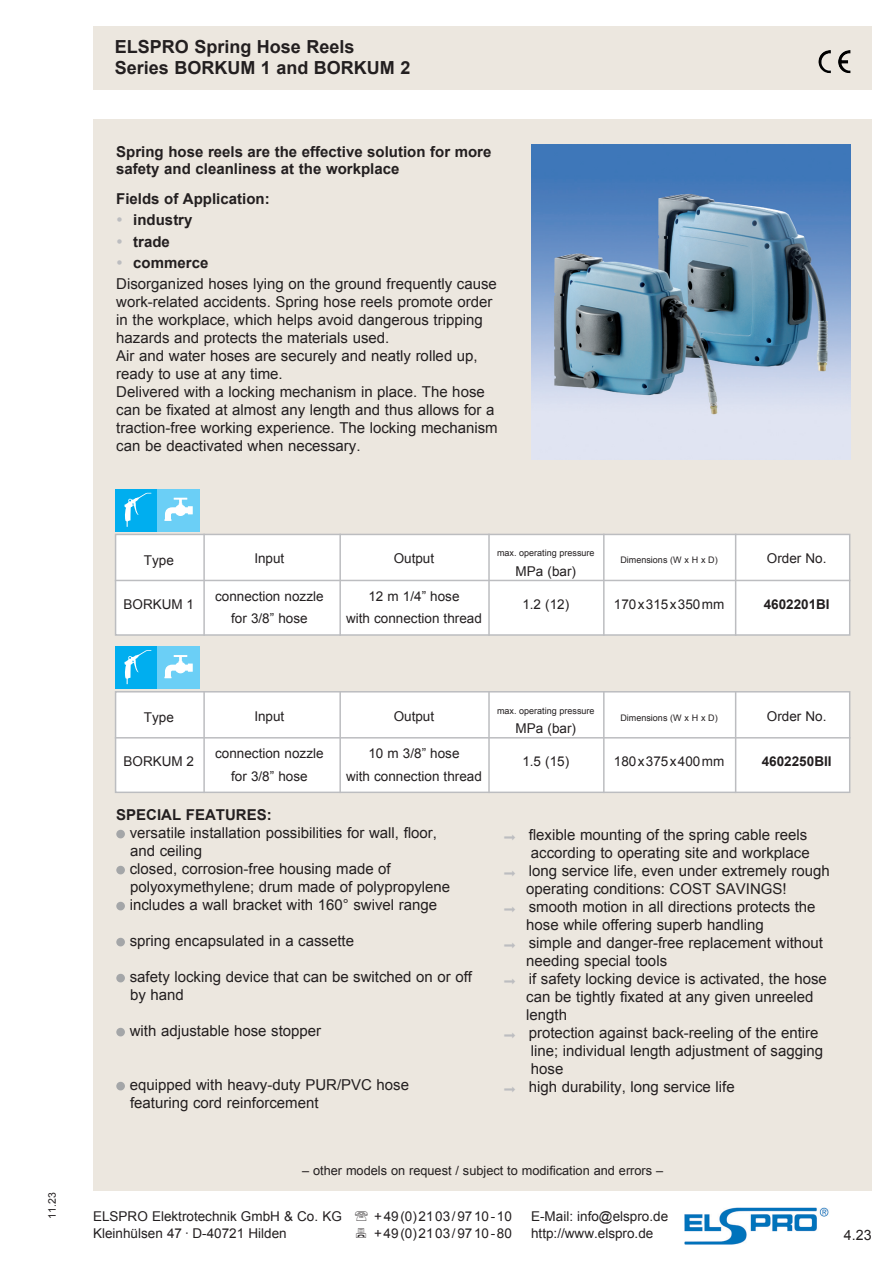
<style>
.page{position:relative;width:893px;height:1263px;background:#fff}
.page>*{position:absolute;margin:0;border:0;box-sizing:border-box;transform-origin:0 0}
.t1{font:700 18px/21px "Arial";color:#231f20}
.t2{font:15px/18px "Arial";color:#231f20}
.t3{font:700 15px/16.5px "Arial";color:#231f20}
.t4{font:14.25px "Arial";color:#231f20}
.t5{font:13.5px "Arial";color:#231f20}
.t6{font:700 13.5px "Arial";color:#231f20}
.t7{font:12.75px "Arial";color:#231f20}
.t8{font:10.5px "Arial";color:#231f20}
.t9{font:9px "Arial";color:#231f20}
.s1{color:#bcbdc0}
.s2{font-weight:700}
</style>
<div class="page">
<div style="left:94px;top:119px;width:778px;height:1072px;background:#ece7df"></div>
<div style="left:115px;top:534px;width:735px;height:102px;background:#fff;border:2px solid #bcbdc0"></div>
<img style="left:531px;top:145px;width:319px;height:314px">
<div style="left:94px;top:26px;width:778px;height:64px;background:#ece7df"></div>
<svg style="left:116px;top:830px;width:9px;height:8px"></svg>
<svg style="left:116px;top:866px;width:9px;height:8px"></svg>
<svg style="left:116px;top:902px;width:9px;height:8px"></svg>
<svg style="left:116px;top:938px;width:9px;height:8px"></svg>
<svg style="left:116px;top:974px;width:9px;height:8px"></svg>
<svg style="left:116px;top:1028px;width:9px;height:8px"></svg>
<svg style="left:116px;top:1082px;width:9px;height:8px"></svg>
<hr style="left:115px;top:580px;width:735px;height:1px;background:#bcbdc0">
<img style="left:818px;top:50px;width:32px;height:23px">
<div style="left:115px;top:489px;width:42px;height:42px;background:#00aeef"></div>
<svg style="left:124px;top:493px;width:28px;height:34px"></svg>
<div style="left:115px;top:646px;width:42px;height:43px;background:#00aeef"></div>
<svg style="left:124px;top:650px;width:28px;height:34px"></svg>
<div style="left:157px;top:646px;width:43px;height:43px;background:#6bcff6"></div>
<svg style="left:164px;top:655px;width:29px;height:23px"></svg>
<div style="left:157px;top:489px;width:43px;height:42px;background:#6bcff6"></div>
<svg style="left:164px;top:498px;width:29px;height:23px"></svg>
<hr style="left:339px;top:534px;width:2px;height:102px;background:#bcbdc0">
<hr style="left:203px;top:534px;width:2px;height:102px;background:#bcbdc0">
<hr style="left:488px;top:534px;width:2px;height:102px;background:#bcbdc0">
<hr style="left:603px;top:534px;width:2px;height:102px;background:#bcbdc0">
<hr style="left:735px;top:534px;width:1px;height:102px;background:#bcbdc0">
<div style="left:115px;top:691px;width:735px;height:102px;background:#fff;border:2px solid #bcbdc0"></div>
<hr style="left:115px;top:737px;width:735px;height:1px;background:#bcbdc0">
<hr style="left:339px;top:691px;width:2px;height:102px;background:#bcbdc0">
<hr style="left:203px;top:691px;width:2px;height:102px;background:#bcbdc0">
<hr style="left:488px;top:691px;width:2px;height:102px;background:#bcbdc0">
<hr style="left:603px;top:691px;width:2px;height:102px;background:#bcbdc0">
<hr style="left:735px;top:691px;width:1px;height:102px;background:#bcbdc0">
<img style="left:685px;top:1207px;width:144px;height:37px">
<p class="t1" style="left:115px;top:37px;width:297px">ELSPRO Spring Hose Reels<br>Series BORKUM 1 and BORKUM 2</p>
<p class="t3" style="left:116px;top:144px;width:377px">Spring hose reels are the effective solution for more safety and cleanliness at the workplace</p>
<p class="t3" style="left:116px;top:191px;width:155px">Fields of Application:</p>
<p class="t3" style="left:116px;top:212px;width:78px"><span class="s1">•</span> industry</p>
<p class="t3" style="left:116px;top:234px;width:55px"><span class="s1">•</span> trade</p>
<p class="t2" style="left:116px;top:252px;width:382px;line-height:21.5px"><span class="s1">•</span> <span class="s2">commerce<br></span>Disorganized hoses lying on the ground frequently cause</p>
<p class="t2" style="left:116px;top:293px;width:383px">work-related accidents. Spring hose reels promote order in the workplace, which helps avoid dangerous tripping hazards and protects the materials used.<br>Air and water hoses are securely and neatly rolled up, ready to use at any time.<br>Delivered with a locking mechanism in place. The hose can be fixated at almost any length and thus allows for a traction-free working experience. The locking mechanism can be deactivated when necessary.</p>
<p class="t8" style="left:45px;top:1219px;width:28px;rotate:-90deg">11.23</p>
<p class="t5" style="left:144px;top:551px;width:32px">Type</p>
<p class="t5" style="left:254px;top:550px;width:32px">Input</p>
<p class="t5" style="left:394px;top:550px;width:42px">Output</p>
<p class="t9" style="left:497px;top:547px;width:99px">max. operating pressure</p>
<p class="t5" style="left:516px;top:562px;width:62px">MPa (bar)</p>
<p class="t9" style="left:620px;top:554px;width:99px">Dimensions (W x H x D)</p>
<p class="t5" style="left:767px;top:550px;width:61px">Order No.</p>
<p class="t5" style="left:124px;top:595px;width:72px">BORKUM 1</p>
<p class="t5" style="left:215px;top:587px;width:110px">connection nozzle</p>
<p class="t5" style="left:368px;top:587px;width:93px">12 m 1/4” hose</p>
<p class="t5" style="left:231px;top:610px;width:78px">for 3/8” hose</p>
<p class="t5" style="left:346px;top:610px;width:137px">with connection thread</p>
<p class="t5" style="left:522px;top:595px;width:48px">1.2 (12)</p>
<p class="t5" style="left:614px;top:595px;width:112px">170x315x350mm</p>
<p class="t6" style="left:764px;top:595px;width:68px">4602201BI</p>
<p class="t5" style="left:144px;top:708px;width:32px">Type</p>
<p class="t5" style="left:254px;top:707px;width:32px">Input</p>
<p class="t5" style="left:394px;top:707px;width:42px">Output</p>
<p class="t9" style="left:497px;top:705px;width:99px">max. operating pressure</p>
<p class="t5" style="left:516px;top:719px;width:62px">MPa (bar)</p>
<p class="t9" style="left:620px;top:711px;width:99px">Dimensions (W x H x D)</p>
<p class="t5" style="left:767px;top:707px;width:61px">Order No.</p>
<p class="t5" style="left:124px;top:753px;width:72px">BORKUM 2</p>
<p class="t5" style="left:215px;top:745px;width:110px">connection nozzle</p>
<p class="t5" style="left:368px;top:745px;width:93px">10 m 3/8” hose</p>
<p class="t5" style="left:231px;top:767px;width:78px">for 3/8” hose</p>
<p class="t5" style="left:346px;top:767px;width:137px">with connection thread</p>
<p class="t3" style="left:116px;top:807px;width:157px">SPECIAL FEATURES:</p>
<p class="t2" style="left:130px;top:824px;width:322px">versatile installation possibilities for wall, floor, and ceiling<br>closed, corrosion-free housing made of polyoxymethylene; drum made of polypropylene includes a wall bracket with 160° swivel range</p>
<p class="t2" style="left:130px;top:932px;width:226px">spring encapsulated in a cassette</p>
<p class="t2" style="left:130px;top:968px;width:344px">safety locking device that can be switched on or off by hand</p>
<p class="t2" style="left:130px;top:1022px;width:193px">with adjustable hose stopper</p>
<p class="t2" style="left:130px;top:1076px;width:281px">equipped with heavy-duty PUR/PVC hose featuring cord reinforcement</p>
<p class="t5" style="left:522px;top:753px;width:48px">1.5 (15)</p>
<p class="t5" style="left:614px;top:753px;width:112px">180x375x400mm</p>
<p class="t6" style="left:762px;top:753px;width:71px">4602250BII</p>
<p class="t2" style="left:529px;top:826px;width:280px">flexible mounting of the spring cable reels</p>
<p class="t2" style="left:531px;top:844px;width:280px">according to operating site and workplace</p>
<p class="t2" style="left:529px;top:862px;width:302px">long service life, even under extremely rough</p>
<p class="t2" style="left:526px;top:880px;width:262px">operating conditions: COST SAVINGS!</p>
<p class="t2" style="left:529px;top:898px;width:288px">smooth motion in all directions protects the</p>
<p class="t2" style="left:526px;top:916px;width:239px">hose while offering superb handling</p>
<p class="t2" style="left:529px;top:934px;width:296px">simple and danger-free replacement without</p>
<p class="t2" style="left:526px;top:952px;width:142px">needing special tools</p>
<p class="t2" style="left:529px;top:970px;width:300px">if safety locking device is activated, the hose</p>
<p class="t2" style="left:526px;top:988px;width:289px">can be tightly fixated at any given unreeled</p>
<p class="t2" style="left:526px;top:1006px;width:42px">length</p>
<p class="t2" style="left:529px;top:1024px;width:291px">protection against back-reeling of the entire</p>
<p class="t2" style="left:531px;top:1042px;width:294px">line; individual length adjustment of sagging</p>
<p class="t2" style="left:531px;top:1060px;width:34px">hose</p>
<p class="t2" style="left:529px;top:1078px;width:207px">high durability, long service life</p>
<p class="t7" style="left:302px;top:1162px;width:363px">– other models on request / subject to modification and errors –</p>
<p class="t5" style="left:93px;top:1207px;width:250px">ELSPRO Elektrotechnik GmbH &amp; Co. KG</p>
<p class="t5" style="left:374px;top:1207px;width:139px">+49(0)2103/9710-10</p>
<p class="t5" style="left:531px;top:1207px;width:139px">E-Mail: info@elspro.de</p>
<p class="t5" style="left:93px;top:1224px;width:195px">Kleinhülsen 47 · D-40721 Hilden</p>
<p class="t5" style="left:374px;top:1224px;width:139px">+49(0)2103/9710-80</p>
<p class="t5" style="left:531px;top:1224px;width:124px">http://www.elspro.de</p>
<p class="t4" style="left:844px;top:1225px;width:29px">4.23</p>
</div>
